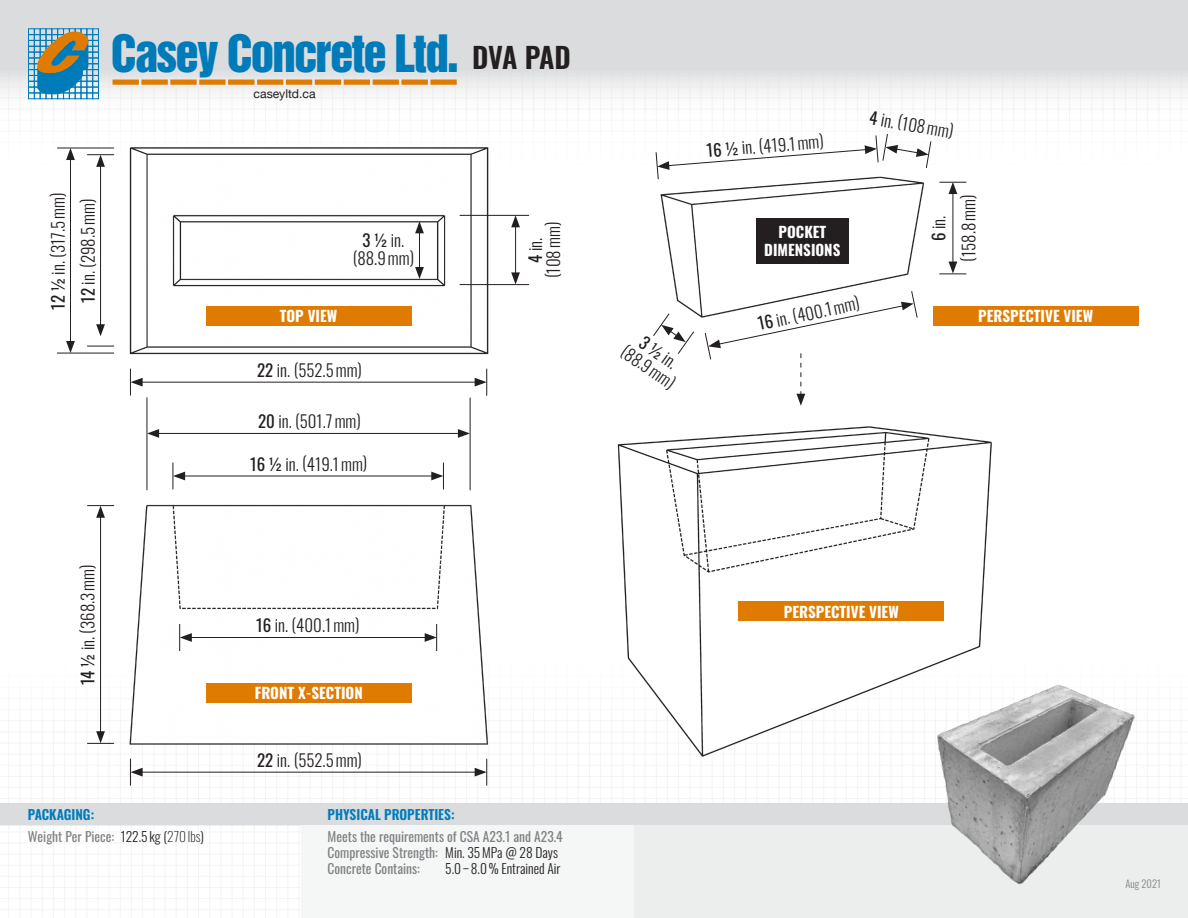
<style>
.page{position:relative;width:1188px;height:918px;background:#fff}
.page>*{position:absolute;margin:0;border:0;box-sizing:border-box;transform-origin:0 0}
.t1{font:47.1px "Helvetica Inserat";letter-spacing:-.04em;color:#007bba}
.t2{font:600 28.5px "Oswald";letter-spacing:-.02em;color:#231f20}
.t3{font:300 16.95px "Oswald";color:#231f20}
.t4{font:300 16.8px/18px "Oswald";color:#231f20;text-align:center}
.t5{font:700 15px/18px "Oswald";color:#fff;text-align:center}
.t6{font:13.5px/16.2px "Oswald";color:#7f8284}
.t7{font:600 13.5px "Oswald";color:#007bba}
.t8{font:300 13.5px "Oswald";color:#231f20}
.t9{font:12.15px "Helvetica Neue";color:#231f20}
.t10{font:300 10.5px "Oswald";color:#7f8284}
.s1{font-weight:400}
.s2{font-family:"Acumin Pro Cond";font-weight:500;font-size:20.25px}
.s3{font-weight:300;color:#231f20}
.s4{font-weight:200;color:#231f20}
</style>
<div class="page">
<img style="left:0;top:117px;width:1188px;height:801px">
<div style="left:0;top:0;width:1188px;height:117px;background:linear-gradient(to bottom,#d1d2d4,#f7f7f7)"></div>
<div style="left:28px;top:28px;width:7px;height:7px;border:1px solid #007bba"></div>
<div style="left:28px;top:34px;width:7px;height:7px;border:1px solid #007bba"></div>
<div style="left:28px;top:40px;width:7px;height:7px;border:1px solid #007bba"></div>
<div style="left:28px;top:46px;width:7px;height:6px;border:1px solid #007bba"></div>
<div style="left:28px;top:52px;width:7px;height:6px;border:1px solid #007bba"></div>
<div style="left:28px;top:58px;width:7px;height:6px;border:1px solid #007bba"></div>
<div style="left:28px;top:63px;width:7px;height:7px;border:1px solid #007bba"></div>
<div style="left:28px;top:69px;width:7px;height:7px;border:1px solid #007bba"></div>
<div style="left:28px;top:75px;width:7px;height:7px;border:1px solid #007bba"></div>
<div style="left:28px;top:81px;width:7px;height:6px;border:1px solid #007bba"></div>
<div style="left:28px;top:87px;width:7px;height:6px;border:1px solid #007bba"></div>
<div style="left:28px;top:93px;width:7px;height:6px;border:1px solid #007bba"></div>
<div style="left:92px;top:28px;width:7px;height:7px;border:1px solid #007bba"></div>
<div style="left:92px;top:34px;width:7px;height:7px;border:1px solid #007bba"></div>
<div style="left:92px;top:40px;width:7px;height:7px;border:1px solid #007bba"></div>
<div style="left:92px;top:46px;width:7px;height:6px;border:1px solid #007bba"></div>
<div style="left:92px;top:52px;width:7px;height:6px;border:1px solid #007bba"></div>
<div style="left:92px;top:58px;width:7px;height:6px;border:1px solid #007bba"></div>
<div style="left:92px;top:63px;width:7px;height:7px;border:1px solid #007bba"></div>
<div style="left:92px;top:69px;width:7px;height:7px;border:1px solid #007bba"></div>
<div style="left:92px;top:75px;width:7px;height:7px;border:1px solid #007bba"></div>
<div style="left:92px;top:81px;width:7px;height:6px;border:1px solid #007bba"></div>
<div style="left:92px;top:87px;width:7px;height:6px;border:1px solid #007bba"></div>
<div style="left:92px;top:93px;width:7px;height:6px;border:1px solid #007bba"></div>
<svg style="left:34px;top:28px;width:59px;height:71px;background:#6d9496"></svg>
<svg style="left:113px;top:80px;width:344px;height:5px;background:#df891f"></svg>
<div style="left:0;top:803px;width:1188px;height:22px;background:#dbdcdd"></div>
<div style="left:301px;top:825px;width:333px;height:93px;background:#f5f6f6"></div>
<div style="left:634px;top:825px;width:554px;height:93px;background:#eceeee"></div>
<img style="left:914px;top:666px;width:237px;height:219px">
<hr style="left:57px;top:353px;width:57px;height:1px;background:#231f20">
<svg style="left:87px;top:346px;width:25px;height:1px"></svg>
<hr style="left:57px;top:148px;width:57px;height:1px;background:#231f20">
<svg style="left:130px;top:779px;width:13px;height:7px"></svg>
<svg style="left:475px;top:779px;width:12px;height:7px"></svg>
<hr style="left:70px;top:158px;width:1px;height:185px;background:#231f20">
<svg style="left:66px;top:148px;width:9px;height:12px"></svg>
<svg style="left:66px;top:341px;width:9px;height:12px"></svg>
<hr style="left:100px;top:516px;width:1px;height:217px;background:#231f20">
<svg style="left:87px;top:505px;width:23px;height:13px"></svg>
<svg style="left:87px;top:731px;width:23px;height:13px"></svg>
<hr style="left:470px;top:398px;width:1px;height:92px;background:#231f20">
<hr style="left:147px;top:397px;width:1px;height:93px;background:#231f20">
<svg style="left:147px;top:429px;width:12px;height:3px"></svg>
<svg style="left:458px;top:429px;width:12px;height:3px"></svg>
<hr style="left:100px;top:165px;width:1px;height:161px;background:#231f20">
<svg style="left:87px;top:154px;width:25px;height:13px"></svg>
<svg style="left:96px;top:324px;width:9px;height:12px"></svg>
<img style="left:110px;top:432px;width:393px;height:347px">
<img style="left:606px;top:404px;width:393px;height:376px">
<img style="left:112px;top:98px;width:393px;height:305px">
<div style="left:206px;top:683px;width:205px;height:19px;background:#de7b00"></div>
<div style="left:933px;top:306px;width:205px;height:20px;background:#de7b00"></div>
<div style="left:206px;top:306px;width:205px;height:20px;background:#de7b00"></div>
<div style="left:739px;top:602px;width:205px;height:19px;background:#de7b00"></div>
<img style="left:643px;top:131px;width:309px;height:223px">
<hr style="left:190px;top:637px;width:237px;height:1px;background:#231f20">
<svg style="left:179px;top:624px;width:13px;height:27px"></svg>
<svg style="left:425px;top:624px;width:12px;height:27px"></svg>
<hr style="left:460px;top:284px;width:69px;height:1px;background:#231f20">
<hr style="left:460px;top:215px;width:69px;height:1px;background:#231f20">
<hr style="left:419px;top:231px;width:1px;height:38px;background:#231f20">
<svg style="left:415px;top:267px;width:9px;height:12px"></svg>
<svg style="left:415px;top:221px;width:9px;height:12px"></svg>
<hr style="left:515px;top:225px;width:1px;height:50px;background:#231f20">
<svg style="left:511px;top:272px;width:9px;height:12px"></svg>
<svg style="left:511px;top:215px;width:9px;height:12px"></svg>
<hr style="left:953px;top:192px;width:1px;height:72px;background:#231f20">
<svg style="left:939px;top:262px;width:27px;height:13px"></svg>
<svg style="left:939px;top:182px;width:27px;height:12px"></svg>
<svg style="left:705px;top:291px;width:212px;height:115px"></svg>
<svg style="left:656px;top:134px;width:275px;height:45px"></svg>
<svg style="left:653px;top:313px;width:41px;height:41px"></svg>
<div style="left:756px;top:218px;width:93px;height:46px;background:#231f20"></div>
<p class="t4" style="left:47px;top:310px;width:118px;rotate:-90deg"><span class="s1">12</span> <span class="s2">½</span> in. (317.5mm)</p>
<p class="t4" style="left:77px;top:303px;width:106px;rotate:-90deg"><span class="s1">12</span> in. (298.5mm)</p>
<h1 class="t1" style="left:111px;top:25px;width:350px">Casey Concrete Ltd.</h1>
<p class="t9" style="left:254px;top:86px;width:64px">caseyltd.ca</p>
<h2 class="t2" style="left:472px;top:42px;width:100px">DVA PAD</h2>
<p class="t4" style="left:353px;top:230px;width:63px"><span class="s1">3</span> <span class="s2">½</span> in. (88.9mm)</p>
<p class="t4" style="left:524px;top:278px;width:58px;rotate:-90deg"><span class="s1">4</span> in. (108mm)</p>
<p class="t3" style="left:705px;top:136px;width:119px;rotate:-5deg"><span class="s1">16</span> <span class="s2">½</span> in. (419.1mm)</p>
<p class="t5" style="left:764px;top:224px;width:78px">POCKET<br>DIMENSIONS</p>
<p class="t4" style="left:872px;top:106px;width:86px;rotate:10deg"><span class="s1">4</span> in. (108mm)</p>
<p class="t4" style="left:922px;top:262px;width:69px;line-height:30px;rotate:-90deg"><span class="s1">6</span> in. (158.8mm)</p>
<p class="t3" style="left:755px;top:309px;width:105px;rotate:-12deg"><span class="s1">16</span> in. (400.1mm)</p>
<p class="t5" style="left:280px;top:308px;width:59px">TOP VIEW</p>
<p class="t5" style="left:978px;top:308px;width:116px">PERSPECTIVE VIEW</p>
<p class="t4" style="left:257px;top:359px;width:106px"><span class="s1">22</span> in. (552.5mm)</p>
<p class="t4" style="left:258px;top:411px;width:104px"><span class="s1">20</span> in. (501.7mm)</p>
<p class="t4" style="left:250px;top:453px;width:119px"><span class="s1">16</span> <span class="s2">½</span> in. (419.1mm)</p>
<p class="t4" style="left:639px;top:326px;width:63px;rotate:35deg"><span class="s1">3</span> <span class="s2">½</span> in. (88.9mm)</p>
<p class="t4" style="left:77px;top:685px;width:122px;rotate:-90deg"><span class="s1">14</span> <span class="s2">½</span> in. (368.3mm)</p>
<p class="t4" style="left:256px;top:615px;width:105px"><span class="s1">16</span> in. (400.1mm)</p>
<p class="t5" style="left:255px;top:685px;width:109px">FRONT X-SECTION</p>
<p class="t4" style="left:257px;top:749px;width:106px"><span class="s1">22</span> in. (552.5mm)</p>
<p class="t7" style="left:28px;top:807px;width:68px">PACKAGING:</p>
<p class="t7" style="left:328px;top:807px;width:128px">PHYSICAL PROPERTIES:</p>
<p class="t6" style="left:28px;top:827px;width:178px">Weight Per Piece: <span class="s3">122.5 kg (</span><span class="s4">270lbs</span><span class="s3">)</span></p>
<p class="t6" style="left:328px;top:827px;width:237px">Meets the requirements of CSA A23.1 and A23.4<br>Compressive Strength: <span class="s3">Min. 35MPa @ 28 Days<br></span>Concrete Contains:</p>
<p class="t8" style="left:445px;top:857px;width:117px">5.0– 8.0% Entrained Air</p>
<p class="t5" style="left:784px;top:603px;width:116px">PERSPECTIVE VIEW</p>
<p class="t10" style="left:1126px;top:875px;width:37px">Aug 2021</p>
</div>
